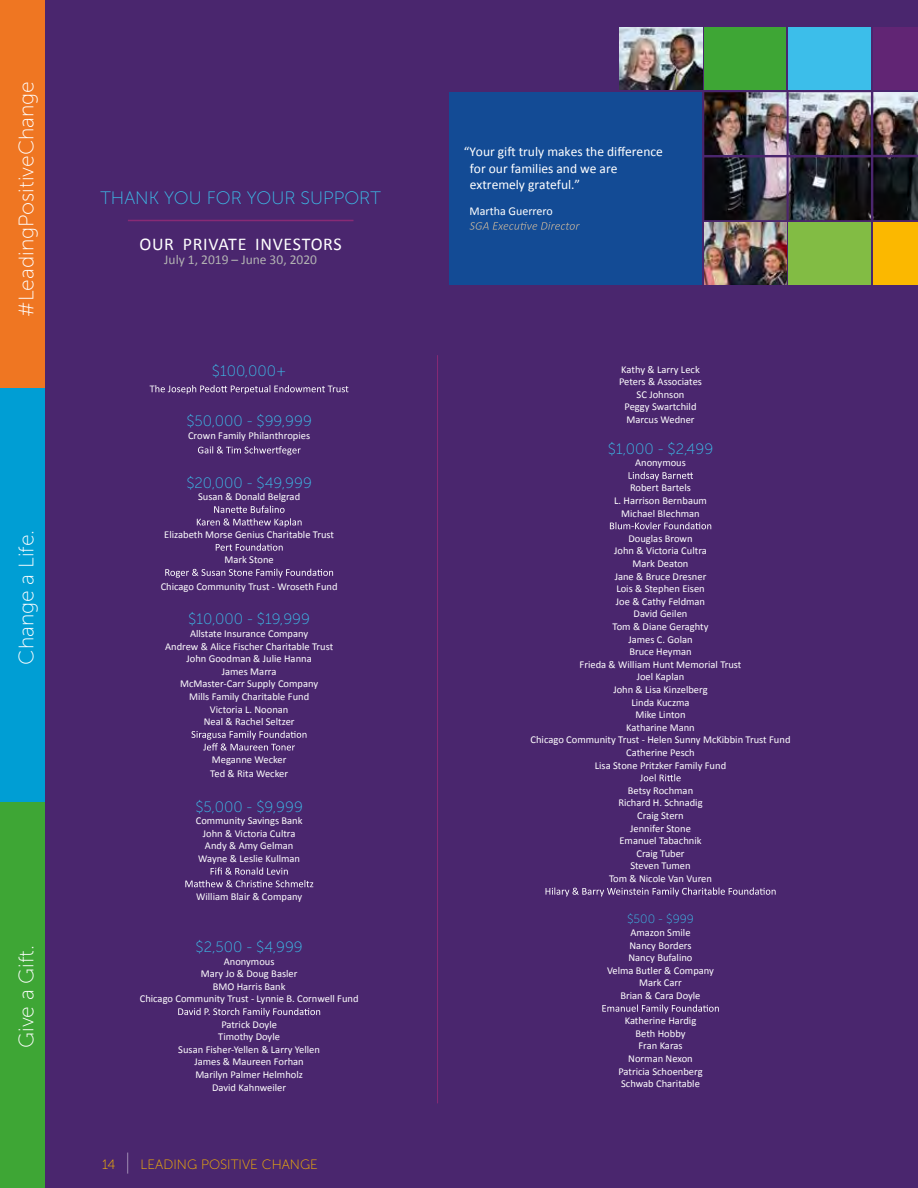
<style>
.page{position:relative;width:918px;height:1188px;background:#4a266e}
.page>*{position:absolute;margin:0;border:0;box-sizing:border-box;transform-origin:0 0}
.t1{font:21px "Museo Sans 100";color:#fff}
.t2{font:18px "Museo Sans 100";color:#3cbeea}
.t3{font:18px "Calibri";letter-spacing:.04em;color:#fff}
.t4{font:15px "Museo Sans 100";color:#3cbeea}
.t5{font:13.5px/16.2px "Calibri";color:#fff}
.t6{font:13.5px "Museo Sans 100";color:#fbb800}
.t7{font:13.5px "Calibri";color:#b2b2b2}
.t8{font:12px "Calibri";color:#fff}
.t9{font:12px "Museo Sans 100";color:#3cbeea}
.t10{font:10.5px/12.6px "Calibri";color:#fff;text-align:center}
.s1{font-family:"Helvetica Neue";font-weight:200;font-size:21px;color:#fff}
</style>
<div class="page">
<div style="left:0;top:801px;width:45px;height:387px;background:#3ea635"></div>
<div style="left:0;top:387px;width:45px;height:414px;background:#009ed4"></div>
<div style="left:0;top:0;width:45px;height:387px;background:#ef7622"></div>
<img style="left:704px;top:223px;width:83px;height:62px">
<div style="left:873px;top:223px;width:45px;height:62px;background:#fbb800"></div>
<div style="left:789px;top:27px;width:82px;height:62px;background:#3cbeea"></div>
<div style="left:873px;top:27px;width:45px;height:63px;background:#612574"></div>
<div style="left:789px;top:223px;width:82px;height:62px;background:#82bc44"></div>
<div style="left:704px;top:27px;width:82px;height:62px;background:#3ea635"></div>
<hr style="left:128px;top:220px;width:226px;height:1px;background:#882a75">
<img style="left:704px;top:92px;width:214px;height:128px">
<img style="left:620px;top:27px;width:82px;height:62px">
<svg style="left:150px;top:385px;width:198px;height:9px"></svg>
<svg style="left:198px;top:446px;width:103px;height:9px"></svg>
<svg style="left:197px;top:506px;width:105px;height:21px"></svg>
<svg style="left:216px;top:543px;width:67px;height:8px"></svg>
<svg style="left:165px;top:569px;width:168px;height:9px"></svg>
<svg style="left:191px;top:731px;width:115px;height:20px"></svg>
<svg style="left:185px;top:867px;width:128px;height:20px"></svg>
<svg style="left:178px;top:1008px;width:142px;height:9px"></svg>
<svg style="left:629px;top:472px;width:64px;height:9px"></svg>
<svg style="left:610px;top:522px;width:101px;height:7px"></svg>
<svg style="left:640px;top:774px;width:41px;height:7px"></svg>
<svg style="left:546px;top:888px;width:230px;height:9px"></svg>
<svg style="left:602px;top:1005px;width:117px;height:9px"></svg>
<hr style="left:437px;top:355px;width:1px;height:748px;background:#882a75">
<div style="left:450px;top:92px;width:252px;height:192px;background:#134b95"></div>
<svg style="left:470px;top:222px;width:110px;height:8px"></svg>
<h1 class="t1" style="left:15px;top:317px;width:237px;rotate:-90deg">#LeadingPositiveChange</h1>
<h1 class="t1" style="left:15px;top:665px;width:137px;rotate:-90deg">Change a Life.</h1>
<h1 class="t1" style="left:15px;top:1048px;width:104px;rotate:-90deg">Give a Gift.</h1>
<h2 class="t2" style="left:100px;top:189px;width:282px">THANK YOU FOR YOUR SUPPORT</h2>
<h2 class="t3" style="left:139px;top:231px;width:204px">OUR PRIVATE INVESTORS</h2>
<p class="t7" style="left:164px;top:250px;width:154px">July 1, 2019 – June 30, 2020</p>
<h3 class="t4" style="left:212px;top:363px;width:76px">$100,000+</h3>
<h3 class="t4" style="left:186px;top:413px;width:127px">$50,000 - $99,999</h3>
<p class="t10" style="left:188px;top:429px;width:124px">Crown Family Philanthropies</p>
<h3 class="t4" style="left:186px;top:475px;width:127px">$20,000 - $49,999</h3>
<p class="t10" style="left:198px;top:490px;width:104px">Susan &amp; Donald Belgrad</p>
<p class="t10" style="left:164px;top:528px;width:171px">Elizabeth Morse Genius Charitable Trust</p>
<p class="t10" style="left:224px;top:553px;width:51px">Mark Stone</p>
<p class="t10" style="left:161px;top:580px;width:178px">Chicago Community Trust - Wroseth Fund</p>
<h3 class="t4" style="left:188px;top:611px;width:123px">$10,000 - $19,999</h3>
<p class="t10" style="left:165px;top:627px;width:170px">Allstate Insurance Company<br>Andrew &amp; Alice Fischer Charitable Trust<br>John Goodman &amp; Julie Hanna<br>James Marra<br>McMaster-Carr Supply Company<br>Mills Family Charitable Fund<br>Victoria L. Noonan<br>Neal &amp; Rachel Seltzer</p>
<p class="t10" style="left:210px;top:752px;width:79px;line-height:14.4px;text-align:left">Meganne Wecker<br>Ted &amp; Rita Wecker</p>
<h3 class="t4" style="left:195px;top:799px;width:109px">$5,000 - $9,999</h3>
<p class="t10" style="left:196px;top:814px;width:108px">Community Savings Bank<br>John &amp; Victoria Cultra<br>Andy &amp; Amy Gelman<br>Wayne &amp; Leslie Kullman</p>
<p class="t10" style="left:196px;top:890px;width:108px">William Blair &amp; Company</p>
<h3 class="t4" style="left:195px;top:939px;width:109px">$2,500 - $4,999</h3>
<p class="t10" style="left:140px;top:955px;width:220px">Anonymous<br>Mary Jo &amp; Doug Basler<br>BMO Harris Bank<br>Chicago Community Trust - Lynnie B. Cornwell Fund</p>
<p class="t10" style="left:178px;top:1018px;width:143px">Patrick Doyle<br>Timothy Doyle<br>Susan Fisher-Yellen &amp; Larry Yellen<br>James &amp; Maureen Forhan<br>Marilyn Palmer Helmholz<br>David Kahnweiler</p>
<p class="t6" style="left:102px;top:1157px;width:217px">14 <span class="s1">|</span> LEADING POSITIVE CHANGE</p>
<p class="t5" style="left:470px;top:143px;width:195px;text-indent:-6px">“Your gift truly makes the difference for our families and we are extremely grateful.”</p>
<p class="t8" style="left:470px;top:203px;width:85px">Martha Guerrero</p>
<p class="t10" style="left:619px;top:363px;width:84px">Kathy &amp; Larry Leck<br>Peters &amp; Associates<br>SC Johnson<br>Peggy Swartchild<br>Marcus Wedner</p>
<h3 class="t4" style="left:608px;top:441px;width:107px">$1,000 - $2,499</h3>
<p class="t10" style="left:635px;top:456px;width:52px">Anonymous</p>
<p class="t10" style="left:614px;top:481px;width:94px">Robert Bartels<br>L. Harrison Bernbaum<br>Michael Blechman</p>
<p class="t10" style="left:531px;top:532px;width:261px">Douglas Brown<br>John &amp; Victoria Cultra<br>Mark Deaton<br>Jane &amp; Bruce Dresner<br>Lois &amp; Stephen Eisen<br>Joe &amp; Cathy Feldman<br>David Geilen<br>Tom &amp; Diane Geraghty<br>James C. Golan<br>Bruce Heyman<br>Frieda &amp; William Hunt Memorial Trust<br>Joel Kaplan<br>John &amp; Lisa Kinzelberg<br>Linda Kuczma<br>Mike Linton<br>Katharine Mann<br>Chicago Community Trust - Helen Sunny McKibbin Trust Fund<br>Catherine Pesch<br>Lisa Stone Pritzker Family Fund</p>
<p class="t10" style="left:609px;top:784px;width:104px">Betsy Rochman<br>Richard H. Schnadig<br>Craig Stern<br>Jennifer Stone<br>Emanuel Tabachnik<br>Craig Tuber<br>Steven Tumen<br>Tom &amp; Nicole Van Vuren</p>
<p class="t9" style="left:627px;top:913px;width:68px">$500 - $999</p>
<p class="t10" style="left:607px;top:926px;width:108px">Amazon Smile<br>Nancy Borders<br>Nancy Bufalino<br>Velma Butler &amp; Company<br>Mark Carr<br>Brian &amp; Cara Doyle</p>
<p class="t10" style="left:618px;top:1014px;width:86px">Katherine Hardig<br>Beth Hobby<br>Fran Karas<br>Norman Nexon<br>Patricia Schoenberg<br>Schwab Charitable</p>
</div>
